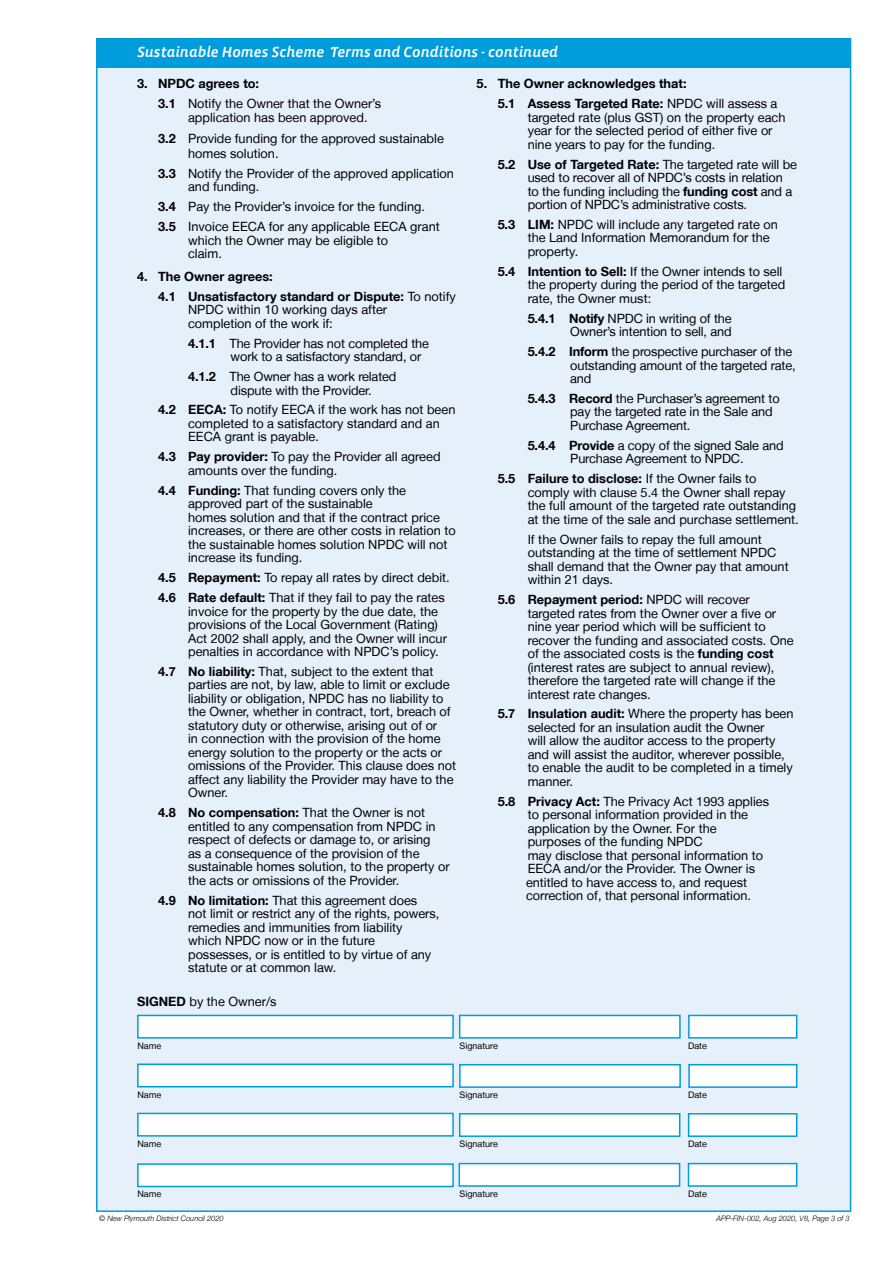
<style>
.page{position:relative;width:893px;height:1263px;background:#fff}
.page>*{position:absolute;margin:0;border:0;box-sizing:border-box;transform-origin:0 0}
.t1{font:15px "Vista Sans Alt Med Ita";color:#fff}
.t2{font:12.75px/13.5px "Helvetica Neue LT";color:#000}
.t3{font:700 12.75px/20px "Helvetica Neue LT";color:#000}
.t4{font:9px "Helvetica Neue LT";color:#000}
.t5{font:italic 300 7.5px "Helvetica Neue LT";color:#000}
.s1{font-weight:700}
.s2{font-weight:400}
</style>
<div class="page">
<div style="left:96px;top:38px;width:755px;height:1174px;background:#e5f0fa;border:2px solid #009ddc"></div>
<div style="left:97px;top:38px;width:754px;height:30px;background:#009ddc"></div>
<div style="left:137px;top:1015px;width:317px;height:23px;background:#fff;border:2px solid #009ddc"></div>
<div style="left:137px;top:1063px;width:317px;height:24px;background:#fff;border:2px solid #009ddc"></div>
<div style="left:137px;top:1113px;width:317px;height:23px;background:#fff;border:2px solid #009ddc"></div>
<div style="left:459px;top:1015px;width:222px;height:23px;background:#fff;border:2px solid #009ddc"></div>
<div style="left:688px;top:1015px;width:109px;height:23px;background:#fff;border:2px solid #009ddc"></div>
<div style="left:459px;top:1064px;width:222px;height:24px;background:#fff;border:2px solid #009ddc"></div>
<div style="left:688px;top:1064px;width:109px;height:24px;background:#fff;border:2px solid #009ddc"></div>
<div style="left:459px;top:1113px;width:221px;height:24px;background:#fff;border:2px solid #009ddc"></div>
<div style="left:688px;top:1113px;width:109px;height:24px;background:#fff;border:2px solid #009ddc"></div>
<div style="left:137px;top:1163px;width:317px;height:24px;background:#fff;border:2px solid #009ddc"></div>
<div style="left:459px;top:1163px;width:221px;height:24px;background:#fff;border:2px solid #009ddc"></div>
<div style="left:688px;top:1163px;width:109px;height:24px;background:#fff;border:2px solid #009ddc"></div>
<p class="t1" style="left:137px;top:45px;width:423px">Sustainable Homes Scheme Terms and Conditions - continued</p>
<p class="t2" style="left:158px;top:73px;width:225px;line-height:20px;text-indent:-21px"><span class="s1">3. NPDC agrees to:<br>3.1</span> Notify the Owner that the Owner’s</p>
<p class="t2" style="left:158px;top:106px;width:287px;line-height:21.5px;text-indent:30px">application has been approved.<br><span class="s1">3.2</span> Provide funding for the approved sustainable</p>
<p class="t2" style="left:158px;top:143px;width:297px;line-height:20px;text-indent:30px">homes solution.<br><span class="s1">3.3</span> Notify the Provider of the approved application</p>
<p class="t2" style="left:158px;top:177px;width:283px;line-height:20px;text-indent:30px">and funding.<br><span class="s1">3.4</span> Pay the Provider’s invoice for the funding.<br><span class="s1">3.5</span> Invoice EECA for any applicable EECA grant</p>
<p class="t2" style="left:188px;top:233px;width:202px">which the Owner may be eligible to claim.</p>
<p class="t3" style="left:158px;top:266px;width:299px;text-indent:-21px">4. The Owner agrees:<br>4.1 Unsatisfactory standard or Dispute: <span class="s2">To notify</span></p>
<p class="t2" style="left:188px;top:303px;width:201px">NPDC within 10 working days after completion of the work if:</p>
<p class="t2" style="left:231px;top:336px;width:200px;text-indent:-43px"><span class="s1">4.1.1</span> The Provider has not completed the work to a satisfactory standard, or</p>
<p class="t2" style="left:231px;top:370px;width:167px;text-indent:-43px"><span class="s1">4.1.2</span> The Owner has a work related dispute with the Provider.</p>
<p class="t2" style="left:188px;top:403px;width:269px;text-indent:-30px"><span class="s1">4.2 EECA:</span> To notify EECA if the work has not been completed to a satisfactory standard and an<br>EECA grant is payable.</p>
<p class="t2" style="left:188px;top:450px;width:254px;text-indent:-30px"><span class="s1">4.3 Pay provider:</span> To pay the Provider all agreed amounts over the funding.</p>
<p class="t2" style="left:188px;top:483px;width:269px;text-indent:-30px"><span class="s1">4.4 Funding:</span> That funding covers only the approved part of the sustainable<br>homes solution and that if the contract price increases, or there are other costs in relation to the sustainable homes solution NPDC will not increase its funding.</p>
<p class="t2" style="left:158px;top:567px;width:293px;line-height:20px"><span class="s1">4.5 Repayment:</span> To repay all rates by direct debit.<br><span class="s1">4.6 Rate default:</span> That if they fail to pay the rates</p>
<p class="t2" style="left:188px;top:604px;width:260px">invoice for the property by the due date, the provisions of the Local Government (Rating)<br>Act 2002 shall apply, and the Owner will incur penalties in accordance with NPDC’s policy.</p>
<p class="t2" style="left:188px;top:664px;width:270px;text-indent:-30px"><span class="s1">4.7 No liability:</span> That, subject to the extent that parties are not, by law, able to limit or exclude liability or obligation, NPDC has no liability to the Owner, whether in contract, tort, breach of statutory duty or otherwise, arising out of or<br>in connection with the provision of the home energy solution to the property or the acts or omissions of the Provider. This clause does not affect any liability the Provider may have to the Owner.</p>
<p class="t2" style="left:188px;top:806px;width:263px;text-indent:-30px"><span class="s1">4.8 No compensation:</span> That the Owner is not entitled to any compensation from NPDC in respect of defects or damage to, or arising<br>as a consequence of the provision of the sustainable homes solution, to the property or the acts or omissions of the Provider.</p>
<p class="t2" style="left:188px;top:893px;width:253px;text-indent:-30px"><span class="s1">4.9 No limitation:</span> That this agreement does<br>not limit or restrict any of the rights, powers, remedies and immunities from liability<br>which NPDC now or in the future possesses, or is entitled to by virtue of any statute or at common law.</p>
<p class="t3" style="left:498px;top:73px;width:281px;text-indent:-21px">5. The Owner acknowledges that:<br>5.1 Assess Targeted Rate: <span class="s2">NPDC will assess a</span></p>
<p class="t2" style="left:528px;top:110px;width:259px">targeted rate (plus GST) on the property each year for the selected period of either five or nine years to pay for the funding.</p>
<p class="t2" style="left:528px;top:157px;width:271px;text-indent:-30px"><span class="s1">5.2 Use of Targeted Rate:</span> The targeted rate will be used to recover all of NPDC’s costs in relation to the funding including the <span class="s1">funding cost</span> and a portion of NPDC’s administrative costs.</p>
<p class="t2" style="left:528px;top:217px;width:252px;text-indent:-30px"><span class="s1">5.3 LIM:</span> NPDC will include any targeted rate on the Land Information Memorandum for the property.</p>
<p class="t2" style="left:528px;top:264px;width:259px;text-indent:-30px"><span class="s1">5.4 Intention to Sell:</span> If the Owner intends to sell the property during the period of the targeted rate, the Owner must:</p>
<p class="t2" style="left:528px;top:311px;width:206px;text-align:right"><span class="s1">5.4.1 Notify</span> NPDC in writing of the<br>Owner’s intention to sell, and</p>
<p class="t2" style="left:570px;top:345px;width:227px;text-indent:-43px"><span class="s1">5.4.2 Inform</span> the prospective purchaser of the outstanding amount of the targeted rate, and</p>
<p class="t2" style="left:570px;top:391px;width:211px;text-indent:-43px"><span class="s1">5.4.3 Record</span> the Purchaser’s agreement to pay the targeted rate in the Sale and<br>Purchase Agreement.</p>
<p class="t2" style="left:528px;top:438px;width:257px;text-align:center"><span class="s1">5.4.4 Provide</span> a copy of the signed Sale and<br>Purchase Agreement to NPDC.</p>
<p class="t2" style="left:528px;top:472px;width:273px;text-indent:-30px"><span class="s1">5.5 Failure to disclose:</span> If the Owner fails to comply with clause 5.4 the Owner shall repay the full amount of the targeted rate outstanding at the time of the sale and purchase settlement.</p>
<p class="t2" style="left:528px;top:532px;width:263px">If the Owner fails to repay the full amount outstanding at the time of settlement NPDC shall demand that the Owner pay that amount within 21 days.</p>
<p class="t2" style="left:528px;top:592px;width:267px;text-indent:-30px"><span class="s1">5.6 Repayment period:</span> NPDC will recover targeted rates from the Owner over a five or nine year period which will be sufficient to recover the funding and associated costs. One of the associated costs is the <span class="s1">funding cost </span>(interest rates are subject to annual review), therefore the targeted rate will change if the interest rate changes.</p>
<p class="t2" style="left:528px;top:707px;width:267px;text-indent:-30px"><span class="s1">5.7 Insulation audit:</span> Where the property has been selected for an insulation audit the Owner<br>will allow the auditor access to the property and will assist the auditor, wherever possible, to enable the audit to be completed in a timely manner.</p>
<p class="t2" style="left:526px;top:794px;width:245px;text-indent:-28px"><span class="s1">5.8 Privacy Act:</span> The Privacy Act 1993 applies to personal information provided in the application by the Owner. For the purposes of the funding NPDC<br>may disclose that personal information to EECA and/or the Provider. The Owner is entitled to have access to, and request correction of, that personal information.</p>
<p class="t2" style="left:137px;top:994px;width:141px"><span class="s1">SIGNED</span> by the Owner/s</p>
<p class="t4" style="left:137px;top:1040px;width:25px">Name</p>
<p class="t4" style="left:137px;top:1089px;width:25px">Name</p>
<p class="t4" style="left:137px;top:1139px;width:25px">Name</p>
<p class="t4" style="left:460px;top:1040px;width:40px">Signature</p>
<p class="t4" style="left:460px;top:1089px;width:40px">Signature</p>
<p class="t4" style="left:460px;top:1139px;width:40px">Signature</p>
<p class="t4" style="left:688px;top:1040px;width:20px">Date</p>
<p class="t4" style="left:688px;top:1089px;width:20px">Date</p>
<p class="t4" style="left:688px;top:1139px;width:20px">Date</p>
<p class="t4" style="left:137px;top:1188px;width:25px">Name</p>
<p class="t4" style="left:460px;top:1188px;width:40px">Signature</p>
<p class="t4" style="left:688px;top:1188px;width:20px">Date</p>
<p class="t5" style="left:99px;top:1214px;width:126px">© New Plymouth District Council 2020</p>
<p class="t5" style="left:716px;top:1214px;width:135px">APP-FIN-002, Aug 2020, V8, Page 3 of 3</p>
</div>
